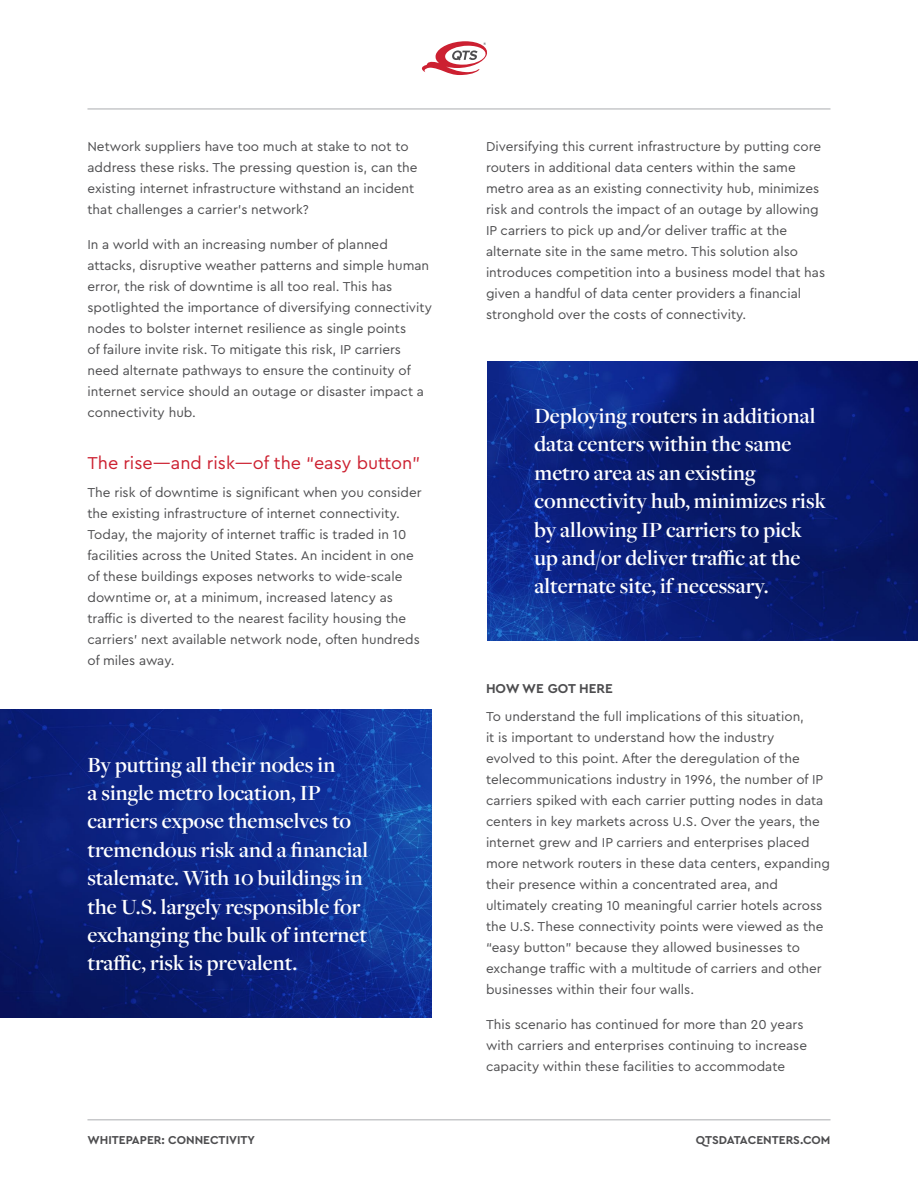
<style>
.page{position:relative;width:918px;height:1188px;background:#fff}
.page>*{position:absolute;margin:0;border:0;box-sizing:border-box;transform-origin:0 0}
.t1{font:600 22.5px/28.3px "Freight Disp Pro";color:#fff}
.t2{font:18px "Cera Pro";color:#cc2030}
.t3{font:13.5px/21px "Cera Pro";color:#4d4d4f}
.t4{font:700 13.5px "Cera Pro";color:#4d4d4f}
.t5{font:700 12px "Cera Pro";color:#4d4d4f}
</style>
<div class="page">
<hr style="left:87px;top:108px;width:744px;height:2px;background:#c7c8ca">
<hr style="left:87px;top:1119px;width:744px;height:1px;background:#c7c8ca">
<svg style="left:422px;top:41px;width:65px;height:34px"></svg>
<img style="left:487px;top:362px;width:431px;height:278px">
<img style="left:0;top:710px;width:432px;height:308px">
<p class="t3" style="left:87px;top:136px;width:332px">Network suppliers have too much at stake to not to address these risks. The pressing question is, can the existing internet infrastructure withstand an incident that challenges a carrier’s network?</p>
<p class="t3" style="left:87px;top:233px;width:346px">In a world with an increasing number of planned attacks, disruptive weather patterns and simple human error, the risk of downtime is all too real. This has spotlighted the importance of diversifying connectivity nodes to bolster internet resilience as single points<br>of failure invite risk. To mitigate this risk, IP carriers need alternate pathways to ensure the continuity of internet service should an outage or disaster impact a connectivity hub.</p>
<h2 class="t2" style="left:87px;top:451px;width:335px">The rise—and risk—of the “easy button”</h2>
<p class="t3" style="left:87px;top:481px;width:336px">The risk of downtime is significant when you consider the existing infrastructure of internet connectivity.<br>Today, the majority of internet traffic is traded in 10 facilities across the United States. An incident in one of these buildings exposes networks to wide-scale downtime or, at a minimum, increased latency as traffic is diverted to the nearest facility housing the carriers’ next available network node, often hundreds of miles away.</p>
<p class="t1" style="left:87px;top:750px;width:282px">By putting all their nodes in<br>a single metro location, IP carriers expose themselves to tremendous risk and a financial stalemate. With 10 buildings in the U.S. largely responsible for exchanging the bulk of internet traffic, risk is prevalent.</p>
<p class="t3" style="left:486px;top:136px;width:341px">Diversifying this current infrastructure by putting core routers in additional data centers within the same metro area as an existing connectivity hub, minimizes risk and controls the impact of an outage by allowing IP carriers to pick up and/or deliver traffic at the alternate site in the same metro. This solution also introduces competition into a business model that has given a handful of data center providers a financial stronghold over the costs of connectivity.</p>
<h1 class="t1" style="left:535px;top:401px;width:293px">Deploying routers in additional data centers within the same metro area as an existing connectivity hub, minimizes risk by allowing IP carriers to pick up and/or deliver traffic at the alternate site, if necessary.</h1>
<p class="t4" style="left:486px;top:680px;width:128px">HOW WE GOT HERE</p>
<p class="t3" style="left:486px;top:706px;width:345px">To understand the full implications of this situation,<br>it is important to understand how the industry<br>evolved to this point. After the deregulation of the telecommunications industry in 1996, the number of IP carriers spiked with each carrier putting nodes in data centers in key markets across U.S. Over the years, the internet grew and IP carriers and enterprises placed more network routers in these data centers, expanding their presence within a concentrated area, and ultimately creating 10 meaningful carrier hotels across the U.S. These connectivity points were viewed as the “easy button” because they allowed businesses to exchange traffic with a multitude of carriers and other businesses within their four walls.</p>
<p class="t3" style="left:486px;top:1013px;width:323px">This scenario has continued for more than 20 years with carriers and enterprises continuing to increase capacity within these facilities to accommodate</p>
<p class="t5" style="left:87px;top:1132px;width:169px">WHITEPAPER: CONNECTIVITY</p>
<p class="t5" style="left:696px;top:1132px;width:136px">QTSDATACENTERS.COM</p>
</div>
